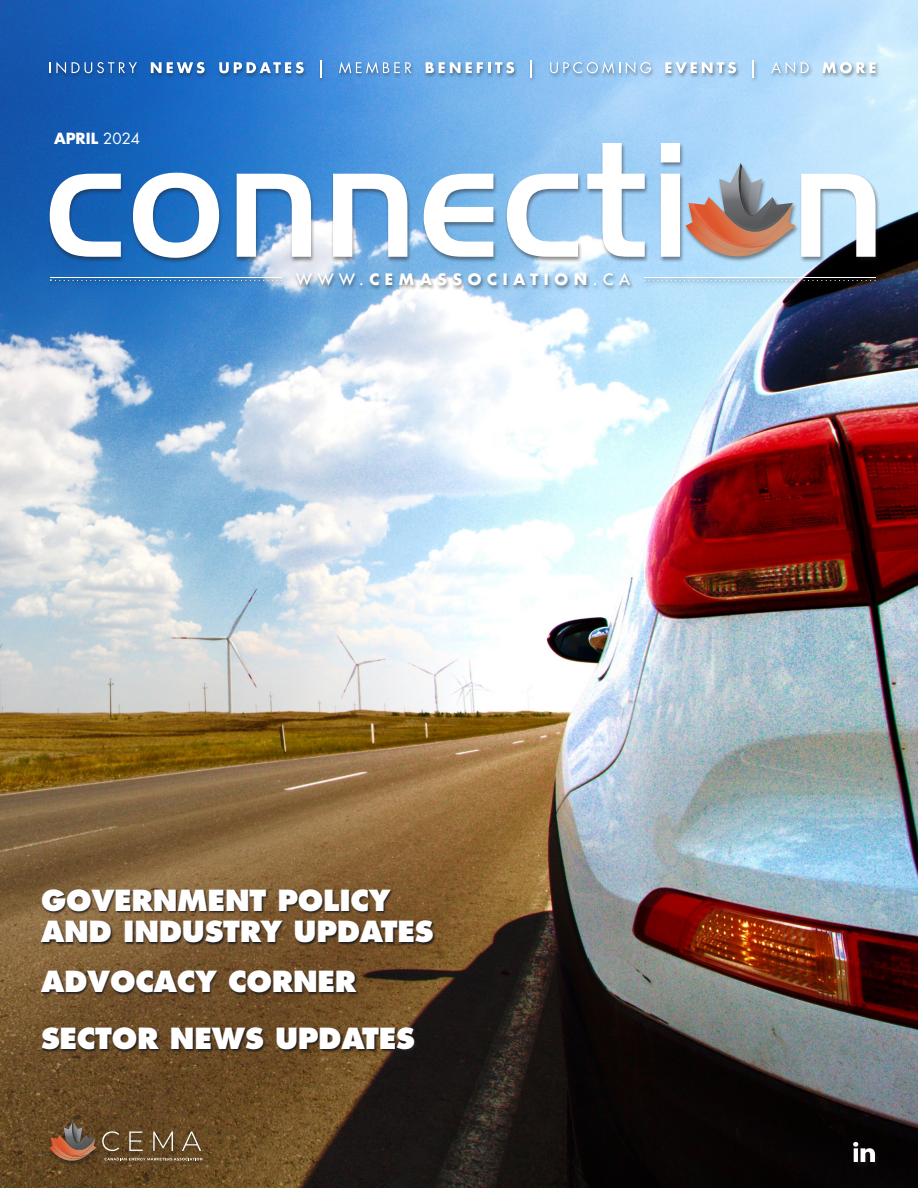
<style>
.page{position:relative;width:918px;height:1188px;background:#fff}
.page>*{position:absolute;margin:0;border:0;box-sizing:border-box;transform-origin:0 0}
.t1{font:800 28.35px "Futura Std";letter-spacing:-.01em;color:#fff}
.t2{font:700 15.3px "Futura";letter-spacing:.335em;color:#fff}
.t3{font:700 15px "Futura Std";color:#fff}
.s1{font-weight:400}
.s2{font-weight:500}
</style>
<div class="page">
<img style="left:0;top:0;width:918px;height:1188px">
<div style="left:48px;top:60px;width:832px;height:231px;background:#231f20;opacity:.5"></div>
<svg style="left:50px;top:62px;width:16px;height:12px"></svg>
<svg style="left:72px;top:62px;width:65px;height:11px"></svg>
<svg style="left:151px;top:62px;width:54px;height:11px"></svg>
<svg style="left:219px;top:62px;width:85px;height:11px"></svg>
<svg style="left:320px;top:60px;width:1px;height:17px"></svg>
<svg style="left:339px;top:62px;width:72px;height:12px"></svg>
<svg style="left:426px;top:62px;width:88px;height:11px"></svg>
<svg style="left:531px;top:60px;width:1px;height:17px"></svg>
<svg style="left:550px;top:62px;width:70px;height:12px"></svg>
<svg style="left:626px;top:62px;width:25px;height:12px"></svg>
<svg style="left:665px;top:62px;width:71px;height:11px"></svg>
<svg style="left:753px;top:60px;width:1px;height:17px"></svg>
<svg style="left:771px;top:62px;width:24px;height:12px"></svg>
<svg style="left:801px;top:62px;width:8px;height:11px"></svg>
<svg style="left:822px;top:62px;width:54px;height:11px"></svg>
<svg style="left:50px;top:174px;width:71px;height:83px"></svg>
<svg style="left:133px;top:173px;width:86px;height:85px"></svg>
<svg style="left:237px;top:174px;width:74px;height:83px"></svg>
<svg style="left:333px;top:174px;width:74px;height:83px"></svg>
<svg style="left:424px;top:174px;width:69px;height:83px"></svg>
<svg style="left:507px;top:174px;width:71px;height:83px"></svg>
<svg style="left:587px;top:143px;width:58px;height:114px"></svg>
<svg style="left:661px;top:143px;width:19px;height:114px"></svg>
<hr style="left:50px;top:277px;width:232px;height:1px;background:#fff">
<hr style="left:644px;top:277px;width:232px;height:1px;background:#fff">
<svg style="left:644px;top:280px;width:232px;height:1px"></svg>
<svg style="left:50px;top:279px;width:232px;height:2px"></svg>
<svg style="left:686px;top:163px;width:190px;height:110px"></svg>
<div style="left:48px;top:1121px;width:832px;height:48px;background:#231f20;opacity:.5"></div>
<svg style="left:49px;top:1121px;width:153px;height:47px;background:#735536"></svg>
<svg style="left:853px;top:1142px;width:22px;height:20px"></svg>
<svg style="left:41px;top:889px;width:395px;height:57px;background:#54402a"></svg>
<svg style="left:42px;top:1027px;width:375px;height:26px;background:#413122"></svg>
<svg style="left:41px;top:970px;width:319px;height:26px;background:#463524"></svg>
<p class="t3" style="left:54px;top:128px;width:88px">APRIL <span class="s1">2024</span></p>
<p class="t2" style="left:296px;top:268px;width:336px"><span class="s2">WWW.</span>CEMASSOCIATION<span class="s2">.CA</span></p>
<p class="t1" style="left:41px;top:882px;width:351px">GOVERNMENT POLICY</p>
<p class="t1" style="left:41px;top:914px;width:394px">AND INDUSTRY UPDATES</p>
<p class="t1" style="left:41px;top:964px;width:317px">ADVOCACY CORNER</p>
<p class="t1" style="left:41px;top:1020px;width:375px">SECTOR NEWS UPDATES</p>
</div>
